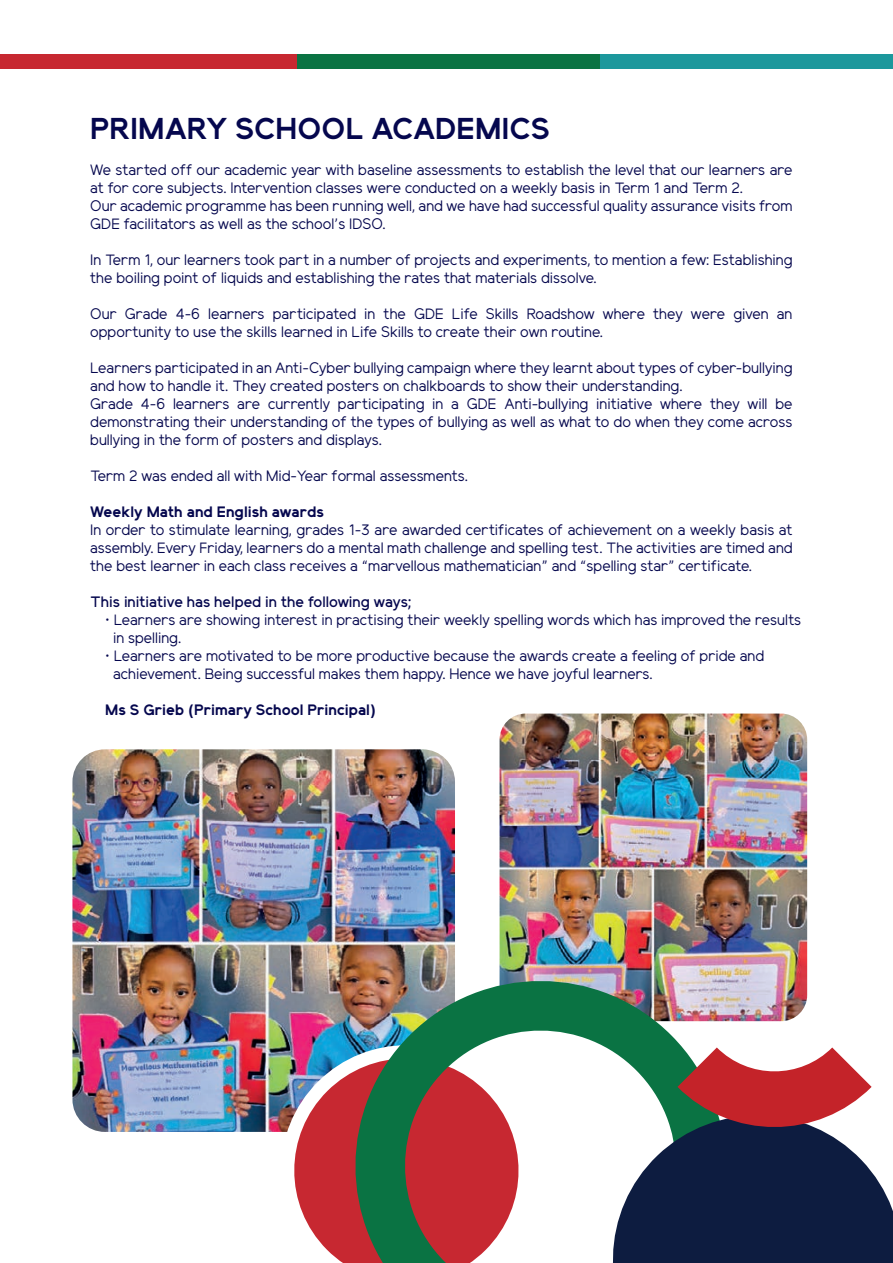
<style>
.page{position:relative;width:893px;height:1263px;background:#fff}
.page>*{position:absolute;margin:0;border:0;box-sizing:border-box;transform-origin:0 0}
.t1{font:700 30px "Elliot Sans";color:#05074e}
.t2{font:15px/18px "Elliot Sans";color:#05074e}
.t3{font:700 15px "Elliot Sans";color:#05074e}
.t4{font:500 15px "Elliot Sans";color:#05074e}
</style>
<div class="page">
<img style="left:500px;top:713px;width:307px;height:308px">
<img style="left:72px;top:749px;width:383px;height:383px">
<div style="left:600px;top:54px;width:293px;height:14px;background:#1c989c"></div>
<div style="left:296px;top:54px;width:304px;height:14px;background:#0a7343"></div>
<div style="left:0;top:54px;width:296px;height:14px;background:#c72831"></div>
<img style="left:257px;top:1021px;width:37px;height:111px">
<img style="left:294px;top:920px;width:430px;height:343px">
<svg style="left:598px;top:1100px;width:295px;height:163px;fill:#0d1c40"></svg>
<svg style="left:677px;top:1047px;width:195px;height:93px"></svg>
<h1 class="t1" style="left:90px;top:115px;width:461px">PRIMARY SCHOOL ACADEMICS</h1>
<p class="t2" style="left:90px;top:162px;width:704px">We started off our academic year with baseline assessments to establish the level that our learners are at for core subjects. Intervention classes were conducted on a weekly basis in Term 1 and Term 2.<br>Our academic programme has been running well, and we have had successful quality assurance visits from GDE facilitators as well as the school’s IDSO.</p>
<p class="t2" style="left:90px;top:252px;width:704px">In Term 1, our learners took part in a number of projects and experiments, to mention a few: Establishing the boiling point of liquids and establishing the rates that materials dissolve.</p>
<p class="t2" style="left:90px;top:306px;width:704px">Our Grade 4-6 learners participated in the GDE Life Skills Roadshow where they were given an opportunity to use the skills learned in Life Skills to create their own routine.</p>
<p class="t2" style="left:90px;top:360px;width:704px">Learners participated in an Anti-Cyber bullying campaign where they learnt about types of cyber-bullying and how to handle it. They created posters on chalkboards to show their understanding.<br>Grade 4-6 learners are currently participating in a GDE Anti-bullying initiative where they will be demonstrating their understanding of the types of bullying as well as what to do when they come across bullying in the form of posters and displays.</p>
<p class="t2" style="left:90px;top:468px;width:379px">Term 2 was ended all with Mid-Year formal assessments.</p>
<p class="t3" style="left:90px;top:505px;width:235px">Weekly Math and English awards</p>
<p class="t2" style="left:90px;top:522px;width:704px;text-align:justify">In order to stimulate learning, grades 1-3 are awarded certificates of achievement on a weekly basis at assembly. Every Friday, learners do a mental math challenge and spelling test. The activities are timed and the best learner in each class receives a “marvellous mathematician” and “spelling star” certificate.</p>
<p class="t4" style="left:90px;top:595px;width:323px">This initiative has helped in the following ways;</p>
<p class="t2" style="left:113px;top:612px;width:690px;text-indent:-8px">• Learners are showing interest in practising their weekly spelling words which has improved the results in spelling.</p>
<p class="t2" style="left:113px;top:648px;width:653px;text-indent:-8px">• Learners are motivated to be more productive because the awards create a feeling of pride and achievement. Being successful makes them happy. Hence we have joyful learners.</p>
<p class="t3" style="left:105px;top:703px;width:272px">Ms S Grieb (Primary School Principal)</p>
</div>
